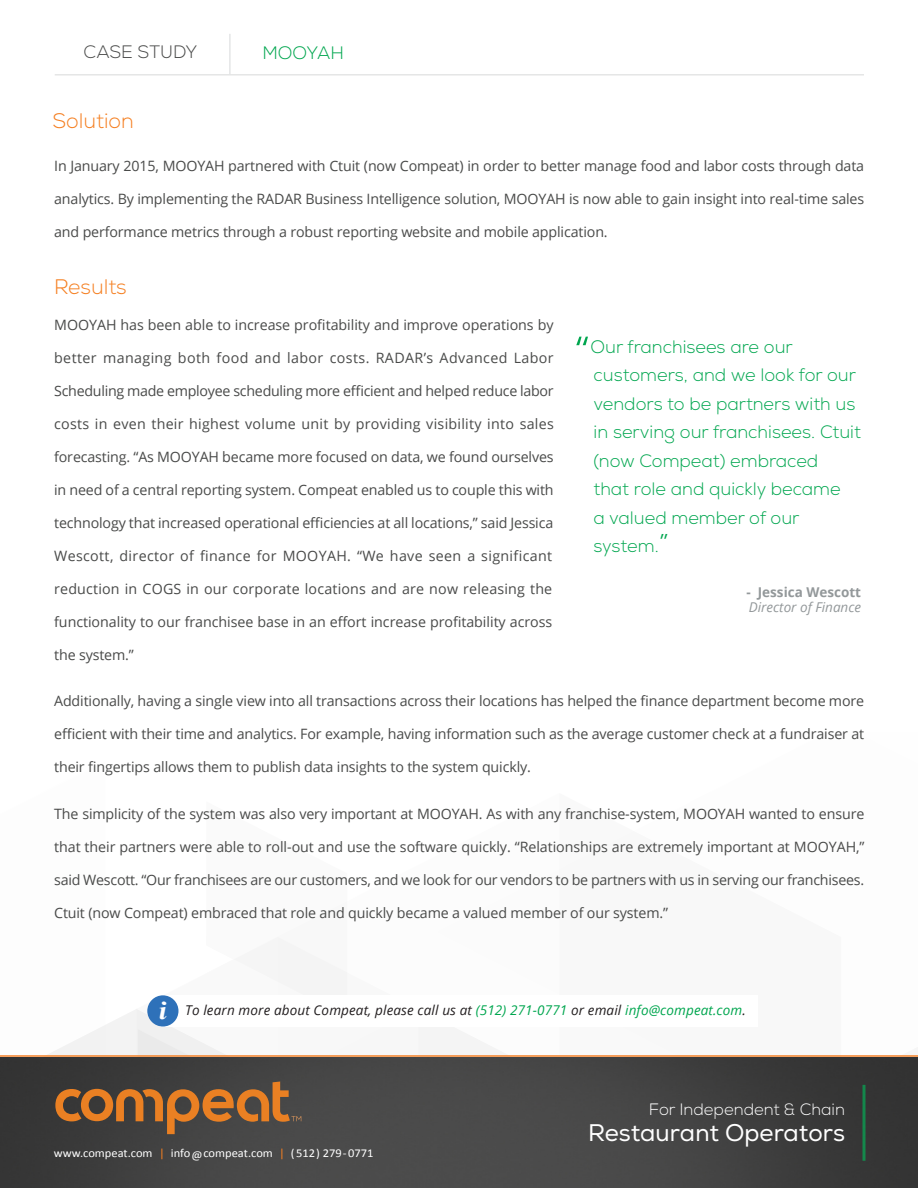
<style>
.page{position:relative;width:918px;height:1188px;background:#fff}
.page>*{position:absolute;margin:0;border:0;box-sizing:border-box;transform-origin:0 0}
.t1{font:300 51px "Nexa";color:#00a64f}
.Body{font:italic 700 25.5px "Times New Roman";color:#fff;scale:1.21 1}
.Body-2{font:24px "Nexa";color:#fff}
.Body-3{font:300 21px "Nexa";color:#f57f21}
.t2{font:300 18px/28.5px "Nexa";color:#00a64f}
.Body-4{font:300 18px "Nexa";color:#494a49}
.Body-5{font:300 18px "Nexa";color:#00a64f}
.Body-6{font:300 16.5px "Nexa";color:#fff}
.Body-7{font:14.25px "Open Sans";letter-spacing:-.01em;color:#494a49}
.Body-8{font:14.25px "Open Sans";letter-spacing:.02em;color:#494a49}
.Body-9{font:14.25px "Open Sans";letter-spacing:.015em;color:#494a49}
.Body-10{font:14.25px "Open Sans";letter-spacing:.025em;color:#494a49}
.Body-11{font:14.25px "Open Sans";letter-spacing:.03em;color:#494a49}
.Body-12{font:italic 13.5px "Open Sans";letter-spacing:.01em;color:#231f20}
.t3{font:italic 13.5px/15px "Open Sans";color:#93989a}
.t4{font:12px "Calibri";color:#fff;scale:1.04 1}
.s1{font-size:30px}
.s2{font-weight:700;font-style:normal}
.s3{color:#00a64f}
.s4{color:#f57f21}
</style>
<div class="page">
<svg style="left:48px;top:938px;width:459px;height:117px"></svg>
<div style="left:161px;top:995px;width:597px;height:32px;background:#fff"></div>
<img style="left:0;top:1057px;width:918px;height:131px">
<svg style="left:55px;top:1082px;width:246px;height:52px;background:#765436"></svg>
<svg style="left:862px;top:1085px;width:4px;height:76px"></svg>
<hr style="left:0;top:1055px;width:918px;height:2px;background:#f48026">
<hr style="left:55px;top:74px;width:809px;height:2px;background:#93989a">
<hr style="left:229px;top:34px;width:2px;height:40px;background:#93989a">
<div style="left:147px;top:995px;width:31px;height:32px;background:#2e71b9;border-radius:50%"></div>
<p class="Body-4" style="left:84px;top:41px;width:115px">CASE STUDY</p>
<p class="Body-5" style="left:262px;top:42px;width:83px">MOOYAH</p>
<p class="Body-3" style="left:52px;top:109px;width:83px">Solution</p>
<p class="Body-7" style="left:54px;top:156px;width:812px">In January 2015, MOOYAH partnered with Ctuit (now Compeat) in order to better manage food and labor costs through data</p>
<p class="Body-7" style="left:54px;top:189px;width:812px">analytics. By implementing the RADAR Business Intelligence solution, MOOYAH is now able to gain insight into real-time sales</p>
<p class="Body-7" style="left:54px;top:222px;width:555px">and performance metrics through a robust reporting website and mobile application.</p>
<p class="Body-3" style="left:54px;top:274px;width:74px">Results</p>
<p class="Body-7" style="left:54px;top:315px;width:501px">MOOYAH has been able to increase profitability and improve operations by</p>
<p class="Body-11" style="left:54px;top:348px;width:501px">better managing both food and labor costs. RADAR’s Advanced Labor</p>
<p class="Body-7" style="left:54px;top:381px;width:501px">Scheduling made employee scheduling more efficient and helped reduce labor</p>
<p class="Body-8" style="left:54px;top:414px;width:501px">costs in even their highest volume unit by providing visibility into sales</p>
<p class="Body-7" style="left:54px;top:447px;width:501px">forecasting. “As MOOYAH became more focused on data, we found ourselves</p>
<p class="Body-7" style="left:54px;top:480px;width:501px">in need of a central reporting system. Compeat enabled us to couple this with</p>
<p class="Body-7" style="left:54px;top:513px;width:501px">technology that increased operational efficiencies at all locations,” said Jessica</p>
<p class="Body-10" style="left:54px;top:546px;width:500px">Wescott, director of finance for MOOYAH. “We have seen a significant</p>
<p class="Body-9" style="left:54px;top:579px;width:500px">reduction in COGS in our corporate locations and are now releasing the</p>
<p class="Body-7" style="left:54px;top:612px;width:500px">functionality to our franchisee base in an effort increase profitability across</p>
<p class="Body-7" style="left:54px;top:645px;width:81px">the system.”</p>
<p class="Body-7" style="left:54px;top:691px;width:812px">Additionally, having a single view into all transactions across their locations has helped the finance department become more</p>
<p class="Body-7" style="left:54px;top:724px;width:811px">efficient with their time and analytics. For example, having information such as the average customer check at a fundraiser at</p>
<p class="Body-7" style="left:54px;top:757px;width:478px">their fingertips allows them to publish data insights to the system quickly.</p>
<p class="Body-7" style="left:54px;top:804px;width:812px">The simplicity of the system was also very important at MOOYAH. As with any franchise-system, MOOYAH wanted to ensure</p>
<p class="Body-7" style="left:54px;top:837px;width:812px">that their partners were able to roll-out and use the software quickly. “Relationships are extremely important at MOOYAH,”</p>
<p class="Body-7" style="left:54px;top:870px;width:811px">said Wescott. “Our franchisees are our customers, and we look for our vendors to be partners with us in serving our franchisees.</p>
<p class="Body-7" style="left:54px;top:903px;width:615px">Ctuit (now Compeat) embraced that role and quickly became a valued member of our system.”</p>
<p class="t1" style="left:573px;top:325px;width:19px">“</p>
<p class="t2" style="left:591px;top:333px;width:272px">Our franchisees are our customers, and we look for our vendors to be partners with us in serving our franchisees. Ctuit (now Compeat) embraced<br>that role and quickly became<br>a valued member of our system.<span class="s1">”</span></p>
<p class="t3" style="left:746px;top:584px;width:116px"><span class="s2">- Jessica Wescott<br></span>Director of Finance</p>
<p class="Body" style="left:159px;top:992px;width:13px">i</p>
<p class="Body-12" style="left:185px;top:1001px;width:562px">To learn more about Compeat, please call us at <span class="s3">(512) 271-0771</span> or email <span class="s3">info@compeat.com</span>.</p>
<p class="t4" style="left:54px;top:1146px;width:309px">www.compeat.com <span class="s4">|</span> info@compeat.com <span class="s4">|</span> ( 512) 279- 0771</p>
<p class="Body-6" style="left:649px;top:1100px;width:198px">For Independent &amp; Chain</p>
<p class="Body-2" style="left:588px;top:1118px;width:258px">Restaurant Operators</p>
</div>
